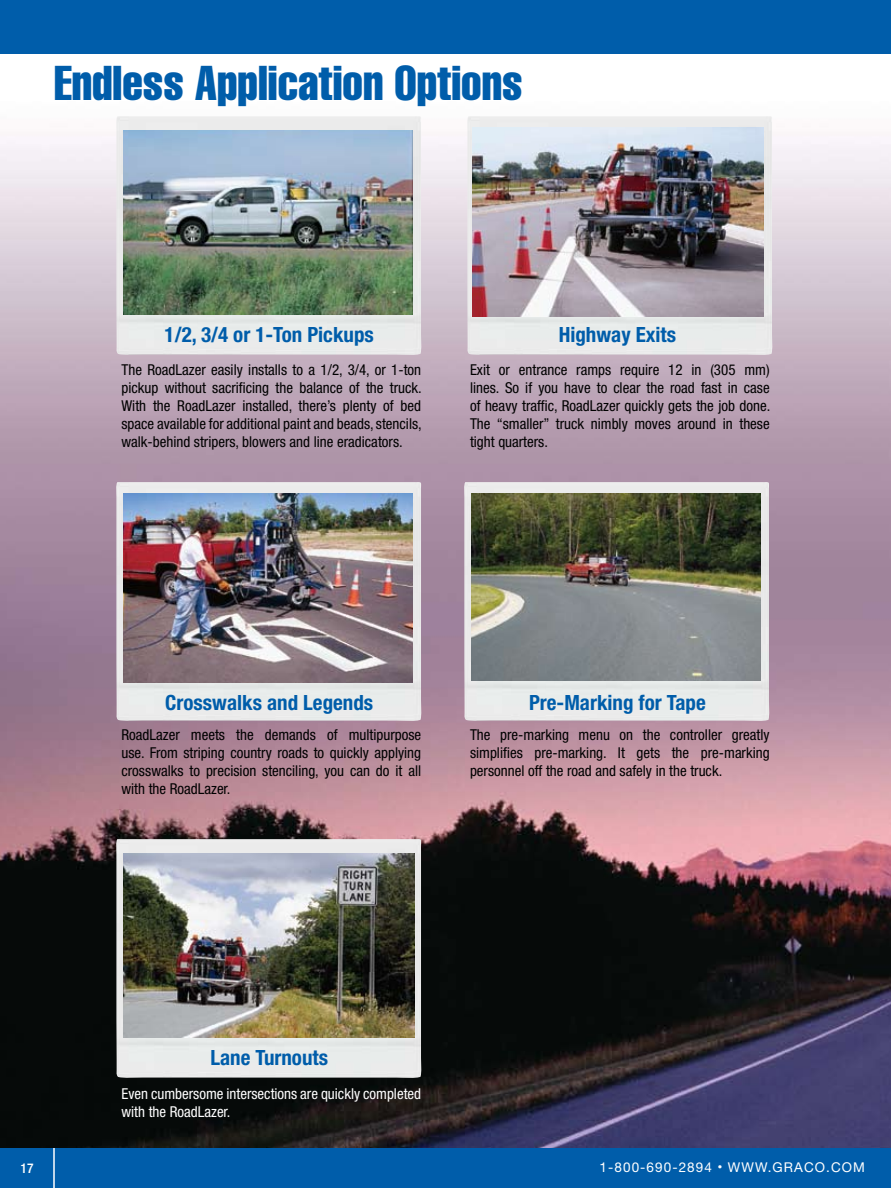
<style>
.page{position:relative;width:891px;height:1188px;background:#fff}
.page>*{position:absolute;margin:0;border:0;box-sizing:border-box;transform-origin:0 0}
.t1{font:48px "Helvetica LT Std Comp";color:#005daa}
.t2{font:700 condensed 21px "Helvetica Neue LT Std";color:#005daa}
.t3{font:condensed 15px/18px "Helvetica Neue LT Std";color:#000;text-align:justify}
.t4{font:condensed 15px/18px "Helvetica Neue LT Std";color:#fff}
.t5{font:13.5px "Helvetica Neue LT Std";letter-spacing:.08em;color:#fff}
.t6{font:500 condensed 13.5px "Helvetica Neue LT Std";color:#fff}
.s1{font-size:9px}
</style>
<div class="page">
<div style="left:0;top:1148px;width:891px;height:40px;background:#005daa"></div>
<hr style="left:53px;top:1147px;width:2px;height:41px;background:#fff">
<div style="left:0;top:0;width:891px;height:54px;background:#005daa"></div>
<img style="left:0;top:140px;width:891px;height:1007px">
<img style="left:116px;top:482px;width:306px;height:240px">
<img style="left:124px;top:494px;width:288px;height:189px">
<img style="left:116px;top:116px;width:306px;height:240px">
<img style="left:124px;top:130px;width:288px;height:184px">
<img style="left:463px;top:482px;width:307px;height:240px">
<img style="left:471px;top:494px;width:289px;height:186px">
<img style="left:116px;top:839px;width:306px;height:240px">
<img style="left:124px;top:853px;width:290px;height:184px">
<img style="left:467px;top:116px;width:306px;height:240px">
<img style="left:472px;top:128px;width:291px;height:189px">
<h1 class="t1" style="left:54px;top:52px;width:470px">Endless Application Options</h1>
<h2 class="t2" style="left:165px;top:322px;width:211px">1/2, 3/4 or 1-Ton Pickups</h2>
<h2 class="t2" style="left:559px;top:322px;width:119px">Highway Exits</h2>
<p class="t3" style="left:122px;top:361px;width:302px">The RoadLazer easily installs to a 1/2, 3/4, or 1-ton pickup without sacrificing the balance of the truck.<br>With the RoadLazer installed, there’s plenty of bed space available for additional paint and beads, stencils, walk-behind stripers, blowers and line eradicators.</p>
<p class="t3" style="left:470px;top:361px;width:302px">Exit or entrance ramps require 12 in (305 mm) lines. So if you have to clear the road fast in case of heavy traffic, RoadLazer quickly gets the job done.<br>The “smaller” truck nimbly moves around in these tight quarters.</p>
<h2 class="t2" style="left:165px;top:690px;width:209px">Crosswalks and Legends</h2>
<p class="t3" style="left:122px;top:725px;width:301px">RoadLazer meets the demands of multipurpose use. From striping country roads to quickly applying crosswalks to precision stenciling, you can do it all with the RoadLazer.</p>
<h2 class="t2" style="left:529px;top:690px;width:178px">Pre-Marking for Tape</h2>
<p class="t3" style="left:470px;top:725px;width:301px">The pre-marking menu on the controller greatly simplifies pre-marking. It gets the pre-marking personnel off the road and safely in the truck.</p>
<p class="t6" style="left:21px;top:1160px;width:14px">17</p>
<h2 class="t2" style="left:210px;top:1045px;width:119px">Lane Turnouts</h2>
<p class="t4" style="left:122px;top:1084px;width:301px">Even cumbersome intersections are quickly completed with the RoadLazer.</p>
<p class="t5" style="left:600px;top:1159px;width:267px">1-800-690-2894 <span class="s1">•</span> WWW.GRACO.COM</p>
</div>
